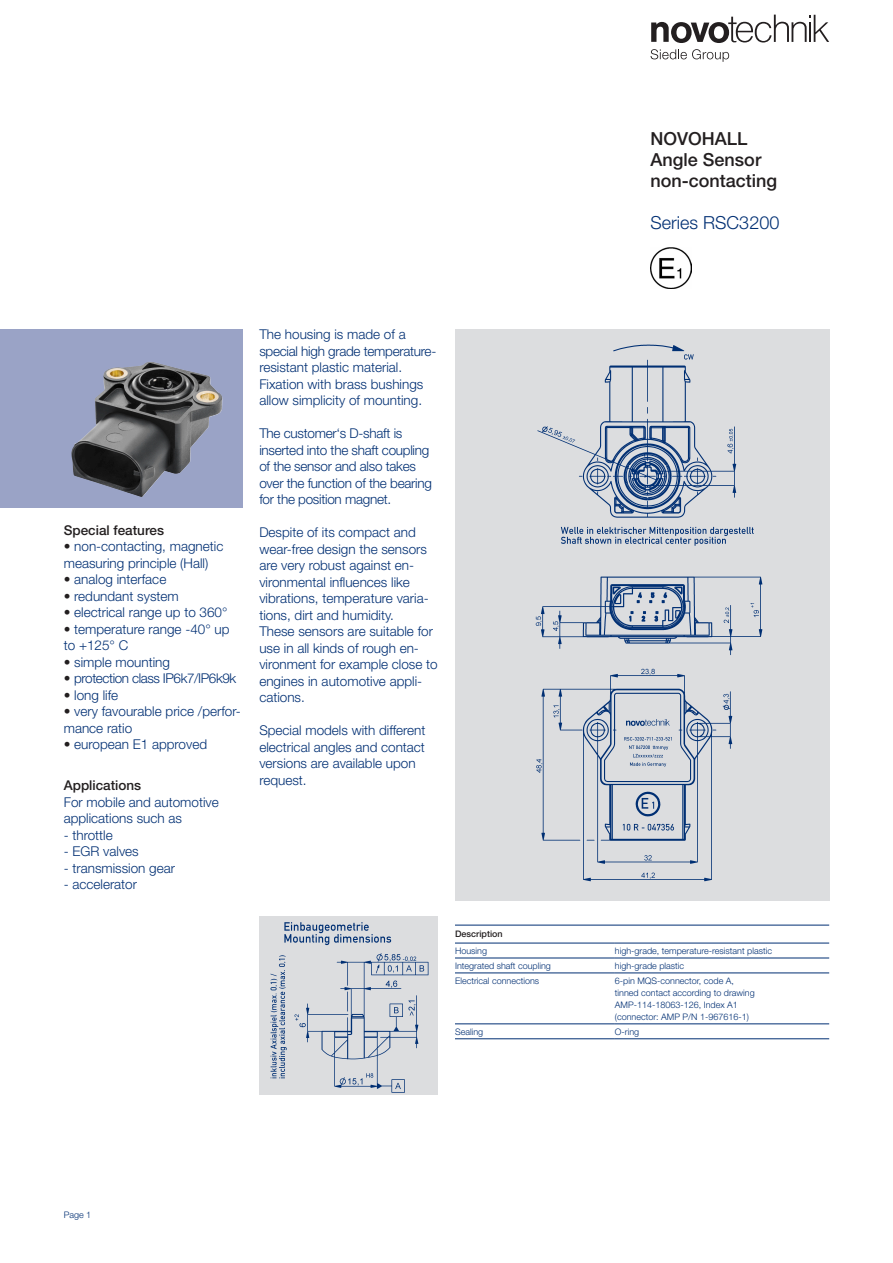
<style>
.page{position:relative;width:893px;height:1263px;background:#fff}
.page>*{position:absolute;margin:0;border:0;box-sizing:border-box;transform-origin:0 0}
.t1{font:500 18px/21px "Helvetica Neue LT Std";color:#231f20}
.t2{font:300 18px "Helvetica Neue LT Std";color:#002f73}
.t3{font:300 13.5px/16.5px "Helvetica Neue LT Std";color:#002f73}
.t4{font:300 13.5px/16.5px "Helvetica Neue LT Std";letter-spacing:-.02em;color:#002f73}
.t5{font:300 13.5px "Helvetica Neue LT Std";letter-spacing:-.03em;color:#002f73}
.t6{font:500 13.5px "Helvetica Neue LT Std";color:#231f20}
.t7{font:300 9px "Helvetica Neue LT Std";color:#002f73}
.t8{font:500 9px "Helvetica Neue LT Std";color:#231f20}
.s1{color:#231f20}
</style>
<div class="page">
<div style="left:0;top:330px;width:242px;height:178px;background:#9aa3c6"></div>
<img style="left:71px;top:362px;width:152px;height:135px">
<hr style="left:455px;top:943px;width:160px;height:1px;background:#002f73">
<hr style="left:615px;top:943px;width:214px;height:1px;background:#002f73">
<hr style="left:455px;top:958px;width:160px;height:1px;background:#002f73">
<hr style="left:615px;top:958px;width:214px;height:1px;background:#002f73">
<hr style="left:455px;top:973px;width:160px;height:1px;background:#002f73">
<hr style="left:615px;top:973px;width:214px;height:1px;background:#002f73">
<hr style="left:455px;top:1023px;width:160px;height:1px;background:#002f73">
<hr style="left:615px;top:1023px;width:214px;height:1px;background:#002f73">
<hr style="left:455px;top:1038px;width:160px;height:1px;background:#002f73">
<hr style="left:615px;top:1038px;width:214px;height:1px;background:#002f73">
<hr style="left:455px;top:925px;width:374px;height:1px;background:#002f73">
<img style="left:455px;top:335px;width:374px;height:561px">
<img style="left:260px;top:917px;width:177px;height:178px">
<svg style="left:651px;top:15px;width:178px;height:28px"></svg>
<svg style="left:651px;top:49px;width:78px;height:13px"></svg>
<img style="left:651px;top:247px;width:41px;height:41px">
<p class="t1" style="left:651px;top:128px;width:99px">NOVOHALL</p>
<p class="t1" style="left:651px;top:149px;width:128px">Angle Sensor non-contacting</p>
<p class="t2" style="left:651px;top:211px;width:130px">Series RSC3200</p>
<p class="t6" style="left:64px;top:522px;width:102px">Special features</p>
<p class="t3" style="left:64px;top:538px;width:161px"><span class="s1">•</span> non-contacting, magnetic measuring principle (Hall)</p>
<p class="t3" style="left:64px;top:571px;width:104px"><span class="s1">•</span> analog interface</p>
<p class="t3" style="left:64px;top:587px;width:117px"><span class="s1">•</span> redundant system</p>
<p class="t3" style="left:64px;top:604px;width:165px"><span class="s1">•</span> electrical range up to 360°</p>
<p class="t3" style="left:64px;top:620px;width:167px"><span class="s1">•</span> temperature range -40° up to +125° C</p>
<p class="t3" style="left:64px;top:653px;width:108px"><span class="s1">•</span> simple mounting</p>
<p class="t5" style="left:64px;top:670px;width:174px"><span class="s1">•</span> protection class IP6k7/IP6k9k</p>
<p class="t3" style="left:64px;top:686px;width:56px"><span class="s1">•</span> long life</p>
<p class="t3" style="left:64px;top:703px;width:179px"><span class="s1">•</span> very favourable price /perfor&shy;mance ratio</p>
<p class="t3" style="left:64px;top:736px;width:145px"><span class="s1">•</span> european E1 approved</p>
<p class="t6" style="left:64px;top:777px;width:79px">Applications</p>
<p class="t3" style="left:64px;top:793px;width:157px">For mobile and automotive</p>
<p class="t3" style="left:64px;top:810px;width:120px">applications such as</p>
<p class="t3" style="left:64px;top:826px;width:51px">- throttle</p>
<p class="t3" style="left:64px;top:843px;width:77px">- EGR valves</p>
<p class="t3" style="left:64px;top:859px;width:113px">- transmission gear</p>
<p class="t3" style="left:64px;top:876px;width:75px">- accelerator</p>
<p class="t3" style="left:259px;top:326px;width:148px">The housing is made of a</p>
<p class="t4" style="left:259px;top:342px;width:178px">special high grade temperature-</p>
<p class="t3" style="left:259px;top:359px;width:144px">resistant plastic material.</p>
<p class="t3" style="left:259px;top:375px;width:165px">Fixation with brass bushings</p>
<p class="t3" style="left:259px;top:392px;width:164px">allow simplicity of mounting.</p>
<p class="t4" style="left:259px;top:425px;width:145px">The customer‘s D-shaft is</p>
<p class="t4" style="left:259px;top:441px;width:174px">inserted into the shaft coupling of the sensor and also takes over the function of the bearing for the position magnet.</p>
<p class="t3" style="left:259px;top:524px;width:158px">Despite of its compact and</p>
<p class="t3" style="left:259px;top:540px;width:169px">wear-free design the sensors</p>
<p class="t3" style="left:259px;top:557px;width:156px">are very robust against en&shy;vironmental influences like</p>
<p class="t3" style="left:259px;top:590px;width:171px">vibrations, temperature varia&shy;tions, dirt and humidity.</p>
<p class="t3" style="left:259px;top:623px;width:175px">These sensors are suitable for</p>
<p class="t3" style="left:259px;top:639px;width:180px">use in all kinds of rough en&shy;vironment for example close to</p>
<p class="t3" style="left:259px;top:672px;width:164px">engines in automotive appli&shy;cations.</p>
<p class="t3" style="left:259px;top:722px;width:168px">Special models with different</p>
<p class="t3" style="left:259px;top:738px;width:167px">electrical angles and contact</p>
<p class="t3" style="left:259px;top:755px;width:158px">versions are available upon</p>
<p class="t3" style="left:259px;top:771px;width:49px">request.</p>
<p class="t8" style="left:455px;top:929px;width:49px">Description</p>
<p class="t7" style="left:455px;top:945px;width:34px">Housing</p>
<p class="t7" style="left:615px;top:945px;width:159px">high-grade, temperature-resistant plastic</p>
<p class="t7" style="left:455px;top:960px;width:97px">Integrated shaft coupling</p>
<p class="t7" style="left:615px;top:960px;width:71px">high-grade plastic</p>
<p class="t7" style="left:455px;top:975px;width:86px">Electrical connections</p>
<p class="t7" style="left:615px;top:975px;width:121px">6-pin MQS-connector, code A,</p>
<p class="t7" style="left:615px;top:987px;width:141px">tinned contact according to drawing</p>
<p class="t7" style="left:615px;top:999px;width:125px">AMP-114-18063-126, Index A1</p>
<p class="t7" style="left:615px;top:1011px;width:136px">(connector: AMP P/N 1-967616-1)</p>
<p class="t7" style="left:455px;top:1026px;width:30px">Sealing</p>
<p class="t7" style="left:615px;top:1026px;width:26px">O-ring</p>
<p class="t7" style="left:64px;top:1210px;width:29px">Page 1</p>
</div>
